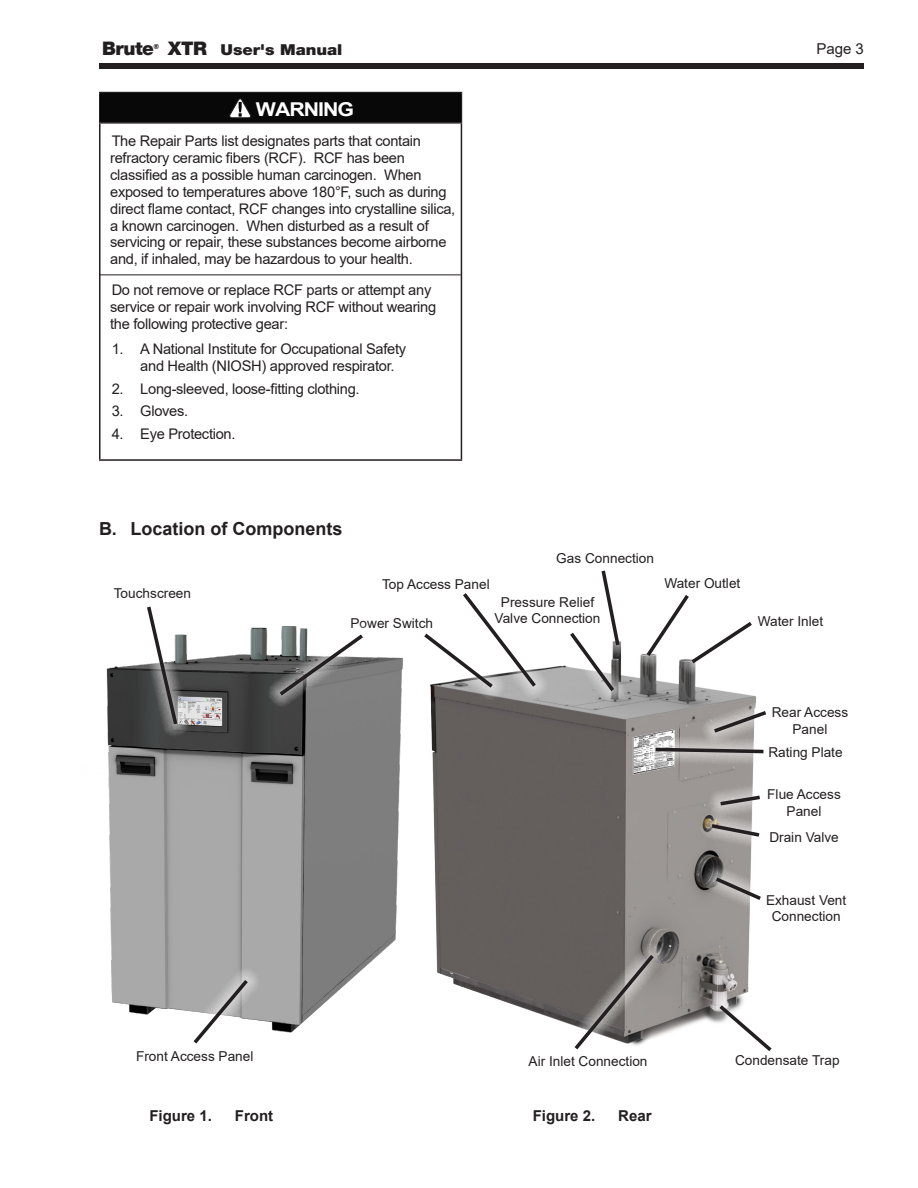
<style>
.page{position:relative;width:918px;height:1188px;background:#fff}
.page>*{position:absolute;margin:0;border:0;box-sizing:border-box;transform-origin:0 0}
.t1{font:700 19.05px "Arial";letter-spacing:-.045em;color:#fff;scale:1.12 1}
.t2{font:900 18.6px "Helvetica Neue LT";letter-spacing:-.02em;color:#231f20}
.t3{font:700 18px "Arial";color:#231f20}
.t4{font:700 15px "Arial";color:#231f20}
.t5{font:900 15px "Helvetica Neue LT";color:#231f20;scale:1.1 1}
.t6{font:15px "Arial";color:#231f20}
.t7{font:14.7px/17px "Arial";letter-spacing:-.02em;color:#231f20}
.t8{font:13.65px/16.4px "Arial";color:#231f20;text-align:center}
.t9{font:italic 900 6.9px "Futura BT";color:#231f20}
</style>
<div class="page">
<div style="left:99px;top:63px;width:765px;height:6px;background:#231f20"></div>
<hr style="left:99px;top:92px;width:363px;height:1px;background:#231f20">
<hr style="left:99px;top:93px;width:2px;height:29px;background:#231f20">
<svg style="left:461px;top:93px;width:1px;height:29px"></svg>
<hr style="left:99px;top:122px;width:363px;height:2px;background:#231f20">
<hr style="left:99px;top:124px;width:2px;height:335px;background:#231f20">
<hr style="left:461px;top:124px;width:1px;height:335px;background:#231f20">
<hr style="left:99px;top:459px;width:363px;height:2px;background:#231f20">
<div style="left:101px;top:93px;width:360px;height:29px;background:#070807"></div>
<svg style="left:229px;top:99px;width:22px;height:19px"></svg>
<hr style="left:99px;top:274px;width:362px;height:1px;background:#231f20">
<img style="left:430px;top:666px;width:327px;height:368px">
<svg style="left:643px;top:735px;width:114px;height:30px;background:#bdbab9"></svg>
<svg style="left:652px;top:746px;width:112px;height:9px"></svg>
<svg style="left:708px;top:784px;width:49px;height:28px"></svg>
<svg style="left:717px;top:793px;width:43px;height:15px"></svg>
<svg style="left:699px;top:812px;width:58px;height:37px"></svg>
<svg style="left:708px;top:822px;width:52px;height:17px"></svg>
<svg style="left:702px;top:699px;width:55px;height:46px"></svg>
<svg style="left:710px;top:708px;width:57px;height:27px"></svg>
<svg style="left:704px;top:865px;width:53px;height:47px"></svg>
<svg style="left:712px;top:874px;width:49px;height:29px"></svg>
<svg style="left:708px;top:993px;width:49px;height:41px"></svg>
<svg style="left:716px;top:1002px;width:56px;height:49px"></svg>
<div style="left:680px;top:610px;width:84px;height:65px;background:#fff"></div>
<div style="left:635px;top:583px;width:66px;height:85px;background:#fff"></div>
<svg style="left:643px;top:595px;width:109px;height:72px"></svg>
<svg style="left:505px;top:666px;width:43px;height:33px"></svg>
<svg style="left:559px;top:665px;width:67px;height:38px"></svg>
<svg style="left:567px;top:570px;width:55px;height:125px"></svg>
<svg style="left:430px;top:691px;width:75px;height:8px"></svg>
<svg style="left:424px;top:593px;width:115px;height:98px"></svg>
<svg style="left:563px;top:943px;width:103px;height:94px;background:#7e7a78"></svg>
<svg style="left:571px;top:951px;width:86px;height:99px;background:#898684"></svg>
<img style="left:106px;top:627px;width:297px;height:406px">
<svg style="left:135px;top:627px;width:54px;height:110px"></svg>
<svg style="left:144px;top:606px;width:36px;height:122px"></svg>
<svg style="left:182px;top:968px;width:78px;height:65px;fill:#a9a9a9"></svg>
<svg style="left:190px;top:976px;width:61px;height:68px"></svg>
<svg style="left:267px;top:626px;width:108px;height:81px"></svg>
<svg style="left:276px;top:631px;width:91px;height:68px"></svg>
<p class="t2" style="left:102px;top:37px;width:53px">Brute</p>
<p class="t5" style="left:221px;top:41px;width:112px">User's Manual</p>
<p class="t9" style="left:154px;top:42px;width:7px">®</p>
<p class="t2" style="left:168px;top:37px;width:41px">XTR</p>
<p class="t1" style="left:256px;top:96px;width:89px">WARNING</p>
<p class="t7" style="left:110px;top:132px;width:347px">The Repair Parts list designates parts that contain refractory ceramic fibers (RCF). RCF has been classified as a possible human carcinogen. When exposed to temperatures above 180°F, such as during direct flame contact, RCF changes into crystalline silica, a known carcinogen. When disturbed as a result of servicing or repair, these substances become airborne and, if inhaled, may be hazardous to your health.</p>
<p class="t7" style="left:110px;top:281px;width:328px">Do not remove or replace RCF parts or attempt any service or repair work involving RCF without wearing the following protective gear:</p>
<p class="t7" style="left:140px;top:341px;width:267px;text-indent:-29px">1. A National Institute for Occupational Safety and Health (NIOSH) approved respirator.</p>
<p class="t7" style="left:112px;top:380px;width:249px">2. Long-sleeved, loose-fitting clothing.</p>
<p class="t7" style="left:112px;top:402px;width:78px">3. Gloves.</p>
<p class="t7" style="left:112px;top:425px;width:125px">4. Eye Protection.</p>
<p class="t6" style="left:816px;top:38px;width:49px">Page 3</p>
<p class="t3" style="left:99px;top:516px;width:245px">B. Location of Components</p>
<p class="t8" style="left:114px;top:585px;width:79px">Touchscreen</p>
<p class="t8" style="left:382px;top:576px;width:109px">Top Access Panel</p>
<p class="t8" style="left:556px;top:549px;width:99px">Gas Connection</p>
<p class="t8" style="left:351px;top:615px;width:84px">Power Switch</p>
<p class="t8" style="left:495px;top:594px;width:107px">Pressure Relief<br>Valve Connection</p>
<p class="t8" style="left:664px;top:575px;width:78px">Water Outlet</p>
<p class="t8" style="left:758px;top:612px;width:67px">Water Inlet</p>
<p class="t8" style="left:772px;top:704px;width:78px">Rear Access<br>Panel</p>
<p class="t8" style="left:768px;top:744px;width:76px">Rating Plate</p>
<p class="t8" style="left:767px;top:786px;width:75px">Flue Access<br>Panel</p>
<p class="t8" style="left:769px;top:828px;width:71px">Drain Valve</p>
<p class="t8" style="left:766px;top:892px;width:82px">Exhaust Vent<br>Connection</p>
<p class="t8" style="left:136px;top:1048px;width:119px">Front Access Panel</p>
<p class="t8" style="left:529px;top:1053px;width:120px">Air Inlet Connection</p>
<p class="t8" style="left:735px;top:1052px;width:106px">Condensate Trap</p>
<p class="t4" style="left:149px;top:1105px;width:64px">Figure 1.</p>
<p class="t4" style="left:235px;top:1105px;width:40px">Front</p>
<p class="t4" style="left:533px;top:1105px;width:64px">Figure 2.</p>
<p class="t4" style="left:618px;top:1105px;width:35px">Rear</p>
</div>
